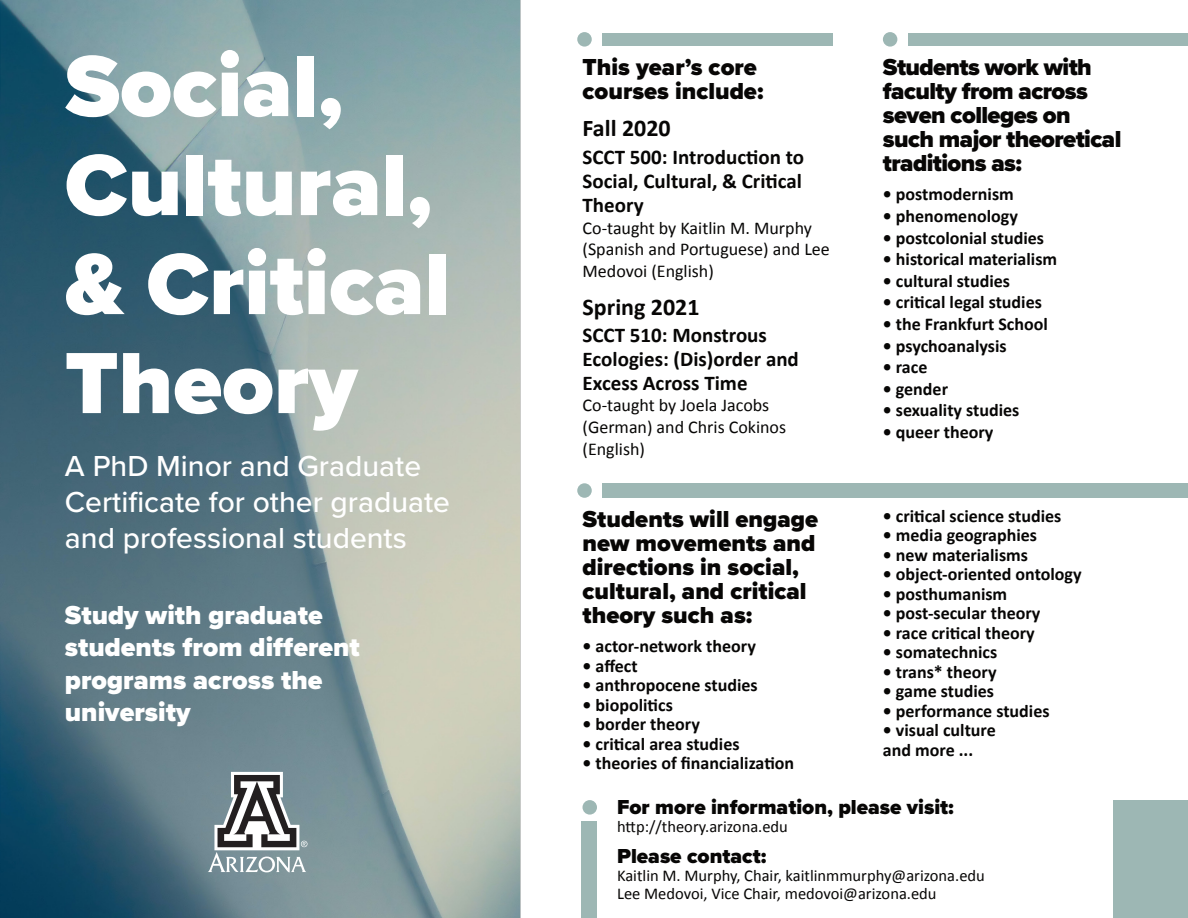
<style>
.page{position:relative;width:1188px;height:918px;background:#fff}
.page>*{position:absolute;margin:0;border:0;box-sizing:border-box;transform-origin:0 0}
.t1{font:900 90px "Proxima Nova";color:#fff}
.t2{font:500 30px/36px "Proxima Nova";color:#fff}
.t3{font:900 27px/32.4px "Proxima Nova";color:#fff}
.t4{font:900 24px/24px "Proxima Nova";color:#070605}
.t5{font:900 24px/24px "Proxima Nova";letter-spacing:-.025em;color:#070605}
.t6{font:700 24px "Calibri";color:#070605}
.t7{font:700 21px/24px "Calibri";color:#070605;text-align:justify}
.t8{font:900 21px "Proxima Nova";color:#070605}
.t9{font:700 18px "Calibri";color:#070605}
.t10{font:18px/21.6px "Calibri";color:#070605}
.t11{font:16.5px/18px "Calibri";color:#070605}
</style>
<div class="page">
<div style="left:581px;top:822px;width:16px;height:96px;background:#9db7b4"></div>
<div style="left:1113px;top:800px;width:75px;height:118px;background:#9db7b4"></div>
<img style="left:0;top:0;width:520px;height:918px">
<svg style="left:208px;top:772px;width:100px;height:100px"></svg>
<div style="left:603px;top:33px;width:230px;height:13px;background:#9db7b4"></div>
<div style="left:603px;top:483px;width:585px;height:15px;background:#9db7b4"></div>
<div style="left:908px;top:33px;width:280px;height:13px;background:#9db7b4"></div>
<div style="left:577px;top:483px;width:15px;height:15px;background:#9db7b4;border-radius:50%"></div>
<div style="left:577px;top:32px;width:15px;height:15px;background:#9db7b4;border-radius:50%"></div>
<div style="left:883px;top:32px;width:14px;height:15px;background:#9db7b4;border-radius:50%"></div>
<div style="left:583px;top:800px;width:14px;height:15px;background:#9db7b4;border-radius:50%"></div>
<p class="t1" style="left:65px;top:19px;width:280px">Social,</p>
<p class="t1" style="left:65px;top:118px;width:369px">Cultural,</p>
<p class="t1" style="left:65px;top:217px;width:386px">&amp; Critical</p>
<p class="t1" style="left:65px;top:316px;width:294px">Theory</p>
<p class="t2" style="left:65px;top:447px;width:387px">A PhD Minor and Graduate<br>Certificate for other graduate and professional students</p>
<p class="t3" style="left:65px;top:599px;width:296px">Study with graduate students from different programs across the university</p>
<p class="t4" style="left:583px;top:55px;width:182px">This year’s core courses include:</p>
<p class="t6" style="left:583px;top:111px;width:90px">Fall 2020</p>
<p class="t7" style="left:583px;top:144px;width:223px">SCCT 500: Introduction to Social, Cultural, &amp; Critical Theory</p>
<p class="t10" style="left:583px;top:216px;width:249px">Co-taught by Kaitlin M. Murphy (Spanish and Portuguese) and Lee<br>Medovoi (English)</p>
<p class="t6" style="left:583px;top:290px;width:119px">Spring 2021</p>
<p class="t7" style="left:583px;top:322px;width:218px;text-align:left">SCCT 510: Monstrous<br>Ecologies: (Dis)order and<br>Excess Across Time</p>
<p class="t10" style="left:583px;top:394px;width:205px">Co-taught by Joela Jacobs (German) and Chris Cokinos (English)</p>
<p class="t5" style="left:883px;top:55px;width:240px">Students work with faculty from across seven colleges on such major theoretical traditions as:</p>
<p class="t9" style="left:883px;top:182px;width:132px">• postmodernism</p>
<p class="t9" style="left:883px;top:203px;width:136px">• phenomenology</p>
<p class="t9" style="left:883px;top:225px;width:163px">• postcolonial studies</p>
<p class="t9" style="left:883px;top:247px;width:176px">• historical materialism</p>
<p class="t9" style="left:883px;top:268px;width:129px">• cultural studies</p>
<p class="t9" style="left:883px;top:290px;width:161px">• critical legal studies</p>
<p class="t9" style="left:883px;top:311px;width:167px">• the Frankfurt School</p>
<p class="t9" style="left:883px;top:333px;width:125px">• psychoanalysis</p>
<p class="t9" style="left:883px;top:355px;width:46px">• race</p>
<p class="t9" style="left:883px;top:376px;width:67px">• gender</p>
<p class="t9" style="left:883px;top:398px;width:138px">• sexuality studies</p>
<p class="t9" style="left:883px;top:419px;width:112px">• queer theory</p>
<p class="t9" style="left:883px;top:503px;width:180px">• critical science studies</p>
<p class="t9" style="left:883px;top:522px;width:156px">• media geographies</p>
<p class="t9" style="left:883px;top:542px;width:147px">• new materialisms</p>
<p class="t9" style="left:883px;top:561px;width:200px">• object-oriented ontology</p>
<p class="t9" style="left:883px;top:581px;width:126px">• posthumanism</p>
<p class="t9" style="left:883px;top:600px;width:159px">• post-secular theory</p>
<p class="t9" style="left:883px;top:620px;width:153px">• race critical theory</p>
<p class="t9" style="left:883px;top:639px;width:116px">• somatechnics</p>
<p class="t9" style="left:883px;top:659px;width:115px">• trans* theory</p>
<p class="t9" style="left:883px;top:678px;width:113px">• game studies</p>
<p class="t9" style="left:883px;top:698px;width:168px">• performance studies</p>
<p class="t9" style="left:883px;top:717px;width:114px">• visual culture</p>
<p class="t9" style="left:883px;top:737px;width:92px">and more ...</p>
<p class="t4" style="left:583px;top:507px;width:237px">Students will engage new movements and directions in social, cultural, and critical theory such as:</p>
<p class="t9" style="left:583px;top:634px;width:175px">• actor-network theory</p>
<p class="t9" style="left:583px;top:653px;width:57px">• affect</p>
<p class="t9" style="left:583px;top:673px;width:177px">• anthropocene studies</p>
<p class="t9" style="left:583px;top:692px;width:92px">• biopolitics</p>
<p class="t9" style="left:583px;top:712px;width:119px">• border theory</p>
<p class="t9" style="left:583px;top:731px;width:159px">• critical area studies</p>
<p class="t9" style="left:583px;top:751px;width:213px">• theories of financialization</p>
<p class="t8" style="left:617px;top:791px;width:338px">For more information, please visit:</p>
<p class="t11" style="left:617px;top:817px;width:172px">http://theory.arizona.edu</p>
<p class="t8" style="left:617px;top:841px;width:151px">Please contact:</p>
<p class="t11" style="left:617px;top:866px;width:369px">Kaitlin M. Murphy, Chair, kaitlinmmurphy@arizona.edu<br>Lee Medovoi, Vice Chair, medovoi@arizona.edu</p>
</div>
